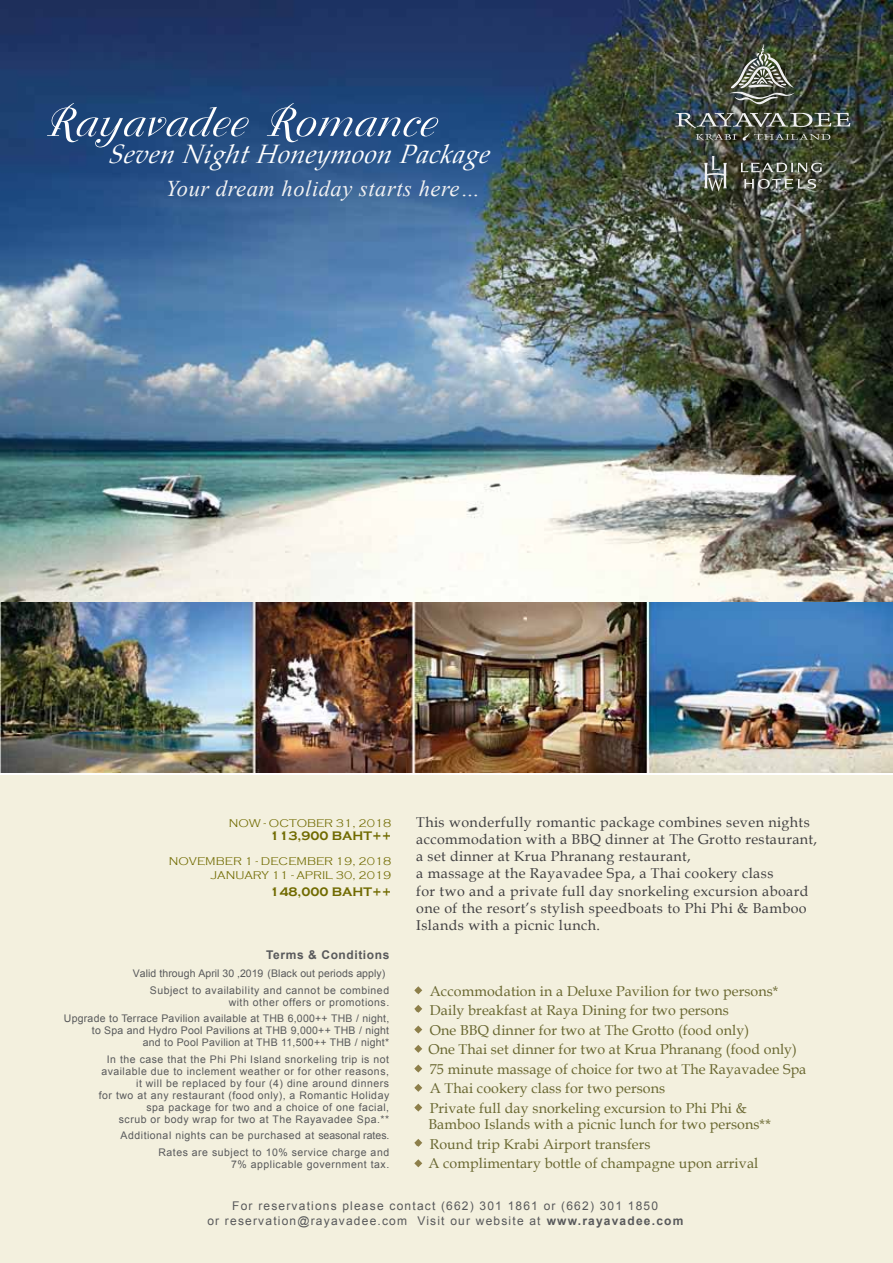
<style>
.page{position:relative;width:893px;height:1263px;background:#fff}
.page>*{position:absolute;margin:0;border:0;box-sizing:border-box;transform-origin:0 0}
.t1{font:italic 59.1px "PSL Chalalai New SP";color:#fff}
.t2{font:italic 26.55px "Book Antiqua";color:#fff}
.t3{font:italic 22.5px "Times New Roman";letter-spacing:.025em;color:#f1f1f2}
.t4{font:14.25px/19.5px "Book Antiqua";letter-spacing:.005em;color:#696730}
.t5{font:14.25px/17.2px "Book Antiqua";letter-spacing:.03em;color:#414042}
.t6{font:700 12.75px "Copperplate Gothic";color:#706a00}
.t7{font:12px/15px "Arial";letter-spacing:.1em;color:#58595b;text-align:center}
.t8{font:700 12px "Arial";letter-spacing:.05em;color:#58595b}
.t9{font:300 11.4px/13.8px "Copperplate Gothic";color:#706a00;text-align:right}
.t10{font:10.5px/12px "Arial";letter-spacing:.05em;color:#58595b;text-align:right}
.t11{font:10.5px/16.5px "Arial";letter-spacing:.025em;color:#58595b;text-align:right}
.t12{font:10.5px/16.4px "Arial";letter-spacing:.015em;color:#58595b}
.s1{font-weight:700}
</style>
<div class="page">
<img style="left:0;top:0;width:893px;height:601px">
<div style="left:0;top:775px;width:893px;height:488px;background:#f3f0de"></div>
<img style="left:0;top:603px;width:893px;height:170px">
<svg style="left:414px;top:986px;width:8px;height:8px"></svg>
<svg style="left:414px;top:1005px;width:8px;height:8px"></svg>
<svg style="left:414px;top:1025px;width:8px;height:8px"></svg>
<svg style="left:414px;top:1045px;width:8px;height:8px"></svg>
<svg style="left:414px;top:1064px;width:8px;height:8px"></svg>
<svg style="left:414px;top:1084px;width:8px;height:8px"></svg>
<svg style="left:414px;top:1103px;width:8px;height:8px"></svg>
<svg style="left:414px;top:1139px;width:8px;height:8px"></svg>
<svg style="left:414px;top:1159px;width:8px;height:8px"></svg>
<svg style="left:704px;top:156px;width:23px;height:35px"></svg>
<svg style="left:741px;top:163px;width:81px;height:9px"></svg>
<svg style="left:744px;top:179px;width:78px;height:10px"></svg>
<svg style="left:729px;top:44px;width:66px;height:61px"></svg>
<img style="left:675px;top:113px;width:175px;height:28px">
<h1 class="t1" style="left:46px;top:90px;width:404px">Rayavadee Romance</h1>
<h2 class="t2" style="left:108px;top:135px;width:389px">Seven Night Honeymoon Package</h2>
<h3 class="t3" style="left:166px;top:173px;width:316px">Your dream holiday starts here…</h3>
<p class="t9" style="left:229px;top:816px;width:164px">NOW - OCTOBER 31, 2018</p>
<p class="t6" style="left:270px;top:829px;width:123px">113,900 BAHT++</p>
<p class="t9" style="left:169px;top:854px;width:224px">NOVEMBER 1 - DECEMBER 19, 2018<br>JANUARY 11 - APRIL 30, 2019</p>
<p class="t6" style="left:270px;top:885px;width:123px">148,000 BAHT++</p>
<p class="t8" style="left:266px;top:947px;width:125px">Terms &amp; Conditions</p>
<p class="t12" style="left:150px;top:966px;width:241px;text-indent:-17px">Valid through April 30 ,2019 (Black out periods apply)<br>Subject to availability and cannot be combined</p>
<p class="t11" style="left:64px;top:994px;width:327px">with other offers or promotions.<br>Upgrade to Terrace Pavilion available at THB 6,000++ THB / night,</p>
<p class="t11" style="left:92px;top:1025px;width:299px;line-height:12px">to Spa and Hydro Pool Pavilions at THB 9,000++ THB / night and to Pool Pavilion at THB 11,500++ THB / night*</p>
<p class="t10" style="left:99px;top:1053px;width:292px">In the case that the Phi Phi Island snorkeling trip is not available due to inclement weather or for other reasons, it will be replaced by four (4) dine around dinners<br>for two at any restaurant (food only), a Romantic Holiday spa package for two and a choice of one facial,<br>scrub or body wrap for two at The Rayavadee Spa.**</p>
<p class="t10" style="left:121px;top:1127px;width:270px;line-height:16.5px">Additional nights can be purchased at seasonal rates.<br>Rates are subject to 10% service charge and</p>
<p class="t10" style="left:231px;top:1158px;width:160px">7% applicable government tax.</p>
<p class="t5" style="left:416px;top:813px;width:402px">This wonderfully romantic package combines seven nights accommodation with a BBQ dinner at The Grotto restaurant, a set dinner at Krua Phranang restaurant,<br>a massage at the Rayavadee Spa, a Thai cookery class<br>for two and a private full day snorkeling excursion aboard one of the resort’s stylish speedboats to Phi Phi &amp; Bamboo Islands with a picnic lunch.</p>
<p class="t4" style="left:414px;top:981px;width:366px">• Accommodation in a Deluxe Pavilion for two persons*</p>
<p class="t4" style="left:414px;top:1000px;width:316px">• Daily breakfast at Raya Dining for two persons</p>
<p class="t4" style="left:428px;top:1020px;width:370px;text-indent:-15px">• One BBQ dinner for two at The Grotto (food only)<br>One Thai set dinner for two at Krua Phranang (food only)</p>
<p class="t4" style="left:414px;top:1059px;width:394px">• 75 minute massage of choice for two at The Rayavadee Spa</p>
<p class="t4" style="left:414px;top:1078px;width:253px">• A Thai cookery class for two persons</p>
<p class="t4" style="left:428px;top:1099px;width:344px;line-height:16.5px;text-indent:-15px">• Private full day snorkeling excursion to Phi Phi &amp;<br>Bamboo Islands with a picnic lunch for two persons**</p>
<p class="t4" style="left:428px;top:1134px;width:332px;text-indent:-15px">• Round trip Krabi Airport transfers<br>A complimentary bottle of champagne upon arrival</p>
<p class="t7" style="left:207px;top:1198px;width:477px">For reservations please contact (662) 301 1861 or (662) 301 1850<br>or reservation@rayavadee.com Visit our website at <span class="s1">www.rayavadee.com</span></p>
</div>
